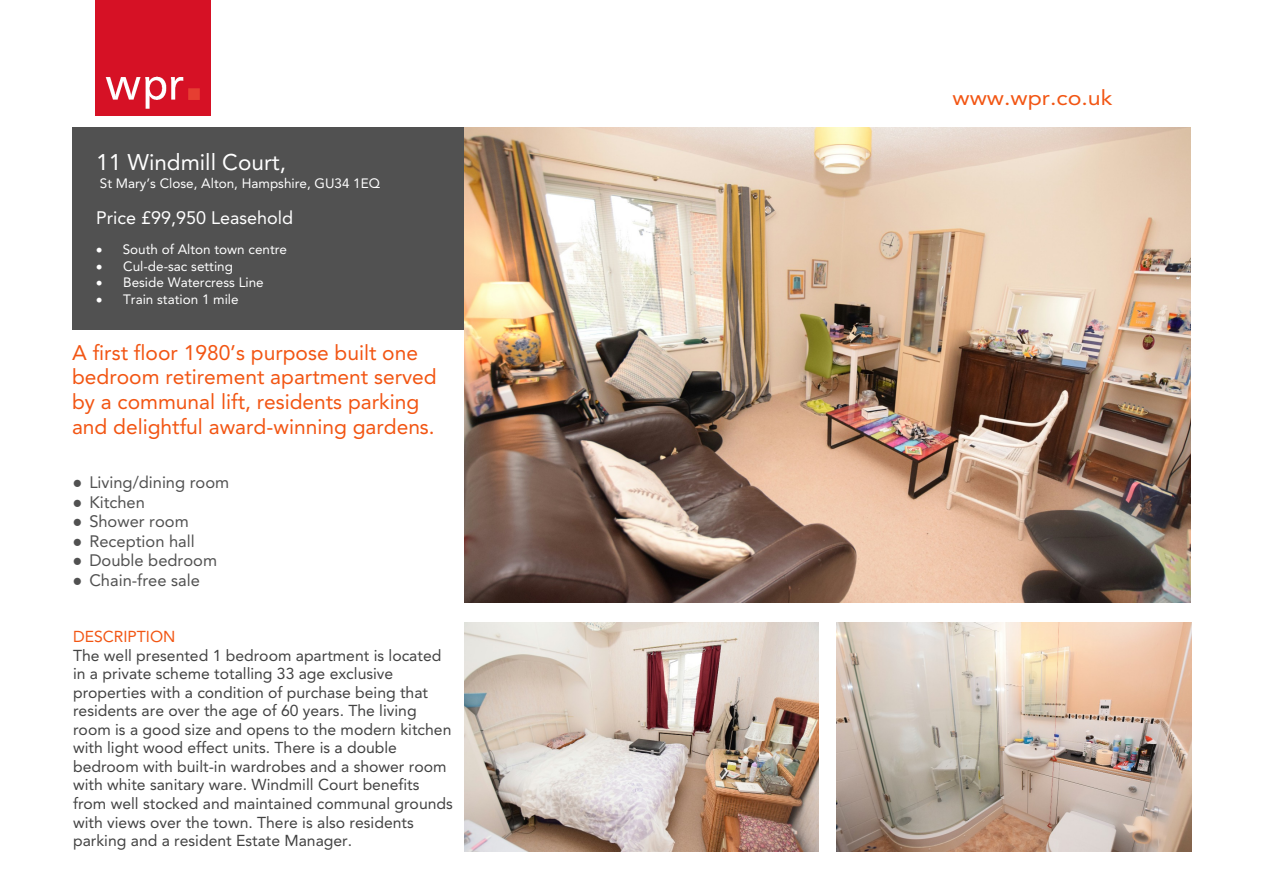
<style>
.page{position:relative;width:1263px;height:893px;background:#fff}
.page>*{position:absolute;margin:0;border:0;box-sizing:border-box;transform-origin:0 0}
.t1{font:22.5px "Avenir LT Std";color:#fff}
.t2{font:21px/24.8px "Avenir LT Std";color:#f25513}
.t3{font:21px "Avenir LT Std";color:#f25513;scale:1.11 1}
.t4{font:18px "Avenir LT Std";color:#fff}
.t5{font:16.5px "Avenir LT Std";color:#515151}
.t6{font:15.75px/18.6px "Avenir LT Std";color:#424242}
.t7{font:15.75px "Avenir LT Std";color:#f25513}
.t8{font:13.5px/17px "Avenir LT Std";color:#fff}
.s1{font-family:"Times New Roman"}
</style>
<div class="page">
<div style="left:72px;top:127px;width:392px;height:203px;background:#515151"></div>
<img style="left:465px;top:128px;width:725px;height:475px">
<img style="left:465px;top:622px;width:354px;height:230px">
<img style="left:837px;top:622px;width:354px;height:230px">
<img style="left:95px;top:0;width:116px;height:115px">
<h1 class="t1" style="left:96px;top:153px;width:191px">11 Windmill Court,</h1>
<p class="t8" style="left:100px;top:176px;width:281px">St Mary’s Close, Alton, Hampshire, GU34 1EQ</p>
<p class="t4" style="left:96px;top:211px;width:198px">Price £99,950 Leasehold</p>
<p class="t8" style="left:123px;top:242px;width:166px">South of Alton town centre<br>Cul-de-sac setting<br>Beside Watercress Line<br>Train station 1 mile</p>
<h2 class="t2" style="left:72px;top:342px;width:366px">A first floor 1980’s purpose built one bedroom retirement apartment served by a communal lift, residents parking and delightful award-winning gardens.</h2>
<p class="t5" style="left:72px;top:476px;width:158px"><span class="s1">●</span> Living/dining room</p>
<p class="t5" style="left:72px;top:495px;width:74px"><span class="s1">●</span> Kitchen</p>
<p class="t5" style="left:72px;top:515px;width:118px"><span class="s1">●</span> Shower room</p>
<p class="t5" style="left:72px;top:534px;width:124px"><span class="s1">●</span> Reception hall</p>
<p class="t5" style="left:72px;top:554px;width:146px"><span class="s1">●</span> Double bedroom</p>
<p class="t5" style="left:72px;top:573px;width:129px"><span class="s1">●</span> Chain-free sale</p>
<p class="t7" style="left:73px;top:630px;width:104px">DESCRIPTION</p>
<p class="t6" style="left:73px;top:647px;width:381px">The well presented 1 bedroom apartment is located in a private scheme totalling 33 age exclusive properties with a condition of purchase being that residents are over the age of 60 years. The living room is a good size and opens to the modern kitchen with light wood effect units. There is a double bedroom with built-in wardrobes and a shower room with white sanitary ware. Windmill Court benefits from well stocked and maintained communal grounds with views over the town. There is also residents parking and a resident Estate Manager.</p>
<h2 class="t3" style="left:952px;top:89px;width:146px">www.wpr.co.uk</h2>
</div>
